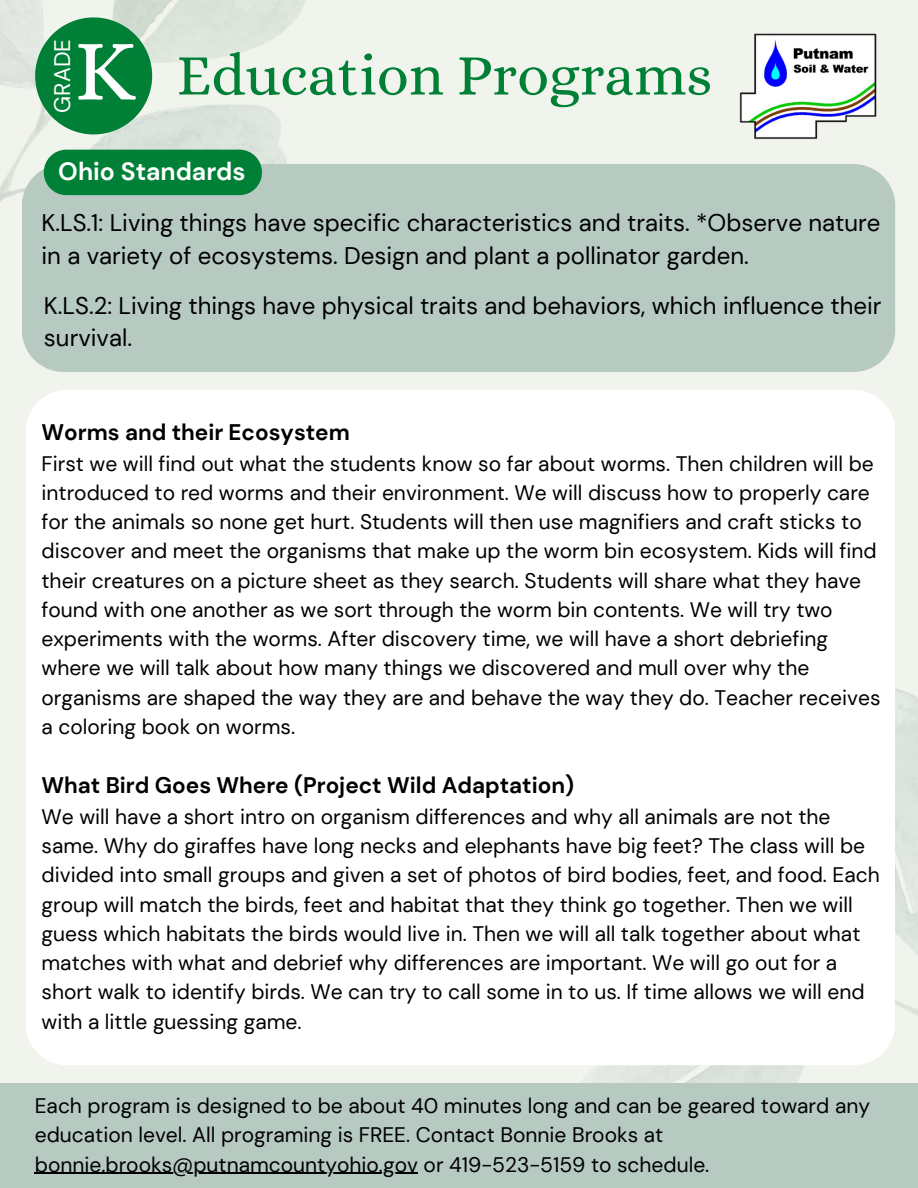
<style>
.page{position:relative;width:918px;height:1188px;background:#f1f4ec}
.page>*{position:absolute;margin:0;border:0;box-sizing:border-box;transform-origin:0 0}
.t1{font:87.45px "Alice";color:#fff}
.t2{font:58.5px "Alice";color:#008037}
.t3{font:700 24.9px "DM Sans";color:#fff}
.t4{font:24px/32.7px "DM Sans";color:#000}
.t5{font:700 22.5px "DM Sans";color:#000}
.t6{font:22.5px "DM Sans";color:#fff}
.t7{font:21px/29.2px "DM Sans";color:#000}
</style>
<div class="page">
<img style="left:581px;top:688px;width:337px;height:395px">
<img style="left:0;top:0;width:305px;height:202px">
<div style="left:22px;top:164px;width:873px;height:208px;background:#b6cac1;border-radius:42px"></div>
<div style="left:26px;top:390px;width:869px;height:675px;background:#fff;border-radius:42px"></div>
<div style="left:0;top:1083px;width:918px;height:105px;background:#b6cac1"></div>
<img style="left:739px;top:33px;width:138px;height:106px">
<svg style="left:35px;top:17px;width:117px;height:117px;background:#30965b"></svg>
<div style="left:44px;top:150px;width:218px;height:45px;background:#008037"></div>
<hr style="left:35px;top:1173px;width:383px;height:1px;background:#000">
<p class="t6" style="left:48px;top:113px;width:75px;rotate:-90deg">GRADE</p>
<p class="t1" style="left:75px;top:20px;width:63px">K</p>
<p class="t2" style="left:177px;top:41px;width:537px">Education Programs</p>
<p class="t3" style="left:58px;top:155px;width:189px">Ohio Standards</p>
<p class="t4" style="left:42px;top:206px;width:840px">K.LS.1: Living things have specific characteristics and traits. *Observe nature in a variety of ecosystems. Design and plant a pollinator garden.</p>
<p class="t4" style="left:44px;top:289px;width:839px">K.LS.2: Living things have physical traits and behaviors, which influence their survival.</p>
<p class="t5" style="left:42px;top:418px;width:310px">Worms and their Ecosystem</p>
<p class="t7" style="left:42px;top:449px;width:840px">First we will find out what the students know so far about worms. Then children will be introduced to red worms and their environment. We will discuss how to properly care for the animals so none get hurt. Students will then use magnifiers and craft sticks to discover and meet the organisms that make up the worm bin ecosystem. Kids will find their creatures on a picture sheet as they search. Students will share what they have found with one another as we sort through the worm bin contents. We will try two experiments with the worms. After discovery time, we will have a short debriefing where we will talk about how many things we discovered and mull over why the organisms are shaped the way they are and behave the way they do. Teacher receives a coloring book on worms.</p>
<p class="t5" style="left:42px;top:771px;width:534px">What Bird Goes Where (Project Wild Adaptation)</p>
<p class="t7" style="left:42px;top:802px;width:840px">We will have a short intro on organism differences and why all animals are not the same. Why do giraffes have long necks and elephants have big feet? The class will be divided into small groups and given a set of photos of bird bodies, feet, and food. Each group will match the birds, feet and habitat that they think go together. Then we will guess which habitats the birds would live in. Then we will all talk together about what matches with what and debrief why differences are important. We will go out for a short walk to identify birds. We can try to call some in to us. If time allows we will end with a little guessing game.</p>
<p class="t7" style="left:35px;top:1091px;width:837px">Each program is designed to be about 40 minutes long and can be geared toward any education level. All programing is FREE. Contact Bonnie Brooks at bonnie.brooks@putnamcountyohio.gov or 419-523-5159 to schedule.</p>
</div>
